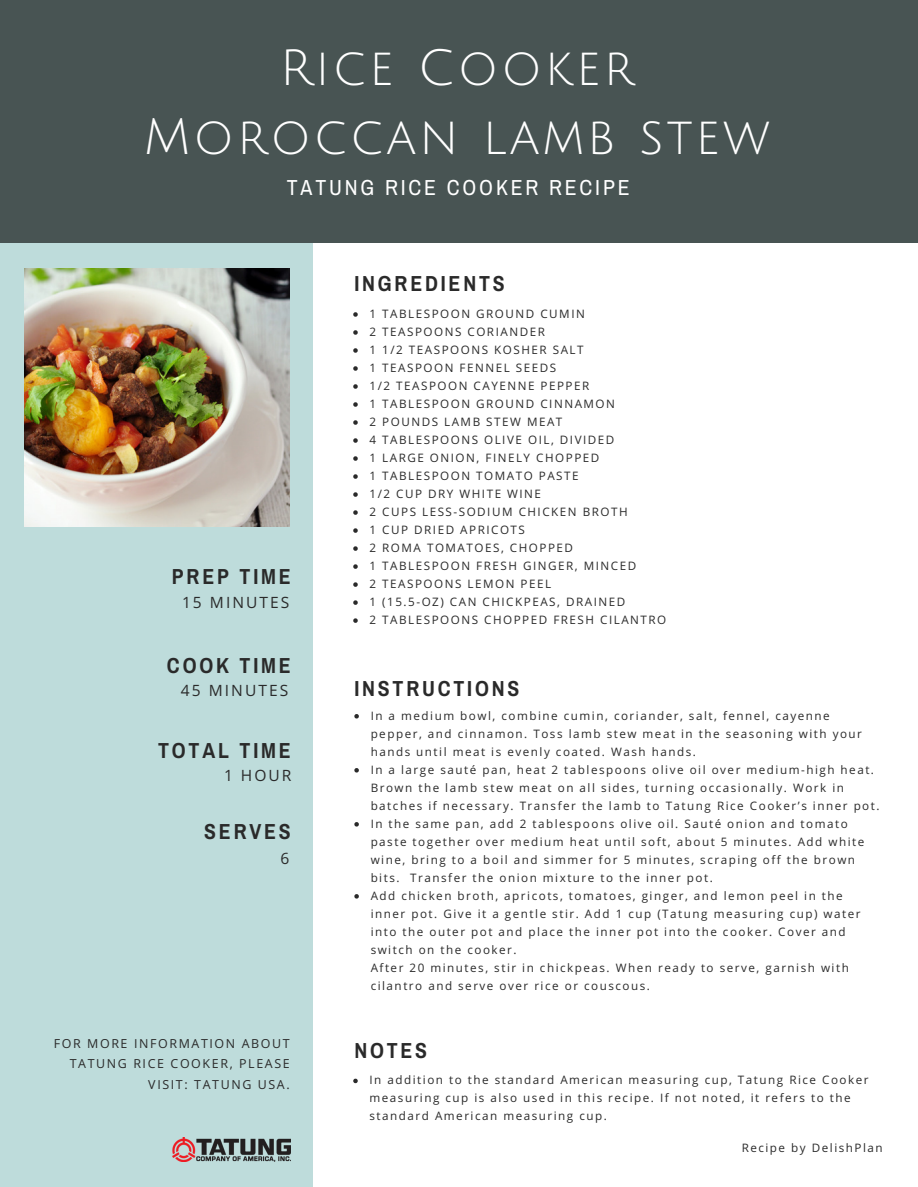
<style>
.page{position:relative;width:918px;height:1187px;background:#fff}
.page>*{position:absolute;margin:0;border:0;box-sizing:border-box;transform-origin:0 0}
.t1{font:49.8px/68.7px "Julius Sans One";letter-spacing:.06em;color:#fff;text-align:center}
.t2{font:700 21.75px "Archivo Narrow";letter-spacing:.13em;color:#2a2a2a}
.t3{font:21.75px "Archivo Narrow";letter-spacing:.13em;color:#fff}
.t4{font:15.6px "Open Sans";letter-spacing:.13em;color:#2a2a2a}
.t5{font:12.45px/20.2px "Open Sans";letter-spacing:.13em;color:#2a2a2a;text-align:right}
.t6{font:11.7px/18px "Open Sans";letter-spacing:.13em;color:#2a2a2a}
</style>
<div class="page">
<div style="left:0;top:0;width:918px;height:243px;background:#485453"></div>
<div style="left:0;top:243px;width:313px;height:943px;background:#bedcdb"></div>
<svg style="left:353px;top:312px;width:5px;height:5px"></svg>
<svg style="left:353px;top:330px;width:5px;height:5px"></svg>
<svg style="left:353px;top:348px;width:5px;height:5px"></svg>
<svg style="left:353px;top:366px;width:5px;height:5px"></svg>
<svg style="left:353px;top:384px;width:5px;height:5px"></svg>
<svg style="left:353px;top:402px;width:5px;height:5px"></svg>
<svg style="left:353px;top:420px;width:5px;height:5px"></svg>
<svg style="left:353px;top:438px;width:5px;height:5px"></svg>
<svg style="left:353px;top:456px;width:5px;height:5px"></svg>
<svg style="left:353px;top:474px;width:5px;height:5px"></svg>
<svg style="left:353px;top:492px;width:5px;height:5px"></svg>
<svg style="left:353px;top:510px;width:5px;height:5px"></svg>
<svg style="left:353px;top:528px;width:5px;height:5px"></svg>
<svg style="left:353px;top:546px;width:5px;height:5px"></svg>
<svg style="left:353px;top:564px;width:5px;height:5px"></svg>
<svg style="left:353px;top:582px;width:5px;height:5px"></svg>
<svg style="left:353px;top:600px;width:5px;height:5px"></svg>
<svg style="left:353px;top:618px;width:5px;height:5px"></svg>
<svg style="left:354px;top:714px;width:5px;height:4px"></svg>
<svg style="left:354px;top:768px;width:5px;height:4px"></svg>
<svg style="left:354px;top:822px;width:5px;height:4px"></svg>
<svg style="left:354px;top:894px;width:5px;height:4px"></svg>
<img style="left:172px;top:1137px;width:118px;height:24px">
<svg style="left:353px;top:1078px;width:5px;height:5px"></svg>
<img style="left:25px;top:268px;width:264px;height:258px">
<h1 class="t1" style="left:144px;top:35px;width:628px">Rice Cooker<br>Moroccan lamb stew</h1>
<h2 class="t3" style="left:287px;top:175px;width:344px">TATUNG RICE COOKER RECIPE</h2>
<h2 class="t2" style="left:172px;top:563px;width:120px">PREP TIME</h2>
<h3 class="t4" style="left:182px;top:591px;width:109px">15 MINUTES</h3>
<h2 class="t2" style="left:167px;top:652px;width:125px">COOK TIME</h2>
<h3 class="t4" style="left:181px;top:679px;width:109px">45 MINUTES</h3>
<h2 class="t2" style="left:158px;top:738px;width:134px">TOTAL TIME</h2>
<h3 class="t4" style="left:224px;top:764px;width:69px">1 HOUR</h3>
<h2 class="t2" style="left:204px;top:819px;width:88px">SERVES</h2>
<h3 class="t4" style="left:280px;top:847px;width:10px">6</h3>
<p class="t5" style="left:54px;top:1033px;width:238px">FOR MORE INFORMATION ABOUT<br>TATUNG RICE COOKER, PLEASE<br>VISIT: TATUNG USA.</p>
<h2 class="t2" style="left:354px;top:271px;width:152px">INGREDIENTS</h2>
<p class="t6" style="left:370px;top:304px;width:298px">1 TABLESPOON GROUND CUMIN<br>2 TEASPOONS CORIANDER<br>1 1/2 TEASPOONS KOSHER SALT<br>1 TEASPOON FENNEL SEEDS<br>1/2 TEASPOON CAYENNE PEPPER<br>1 TABLESPOON GROUND CINNAMON<br>2 POUNDS LAMB STEW MEAT<br>4 TABLESPOONS OLIVE OIL, DIVIDED<br>1 LARGE ONION, FINELY CHOPPED<br>1 TABLESPOON TOMATO PASTE<br>1/2 CUP DRY WHITE WINE<br>2 CUPS LESS-SODIUM CHICKEN BROTH<br>1 CUP DRIED APRICOTS<br>2 ROMA TOMATOES, CHOPPED<br>1 TABLESPOON FRESH GINGER, MINCED<br>2 TEASPOONS LEMON PEEL<br>1 (15.5-OZ) CAN CHICKPEAS, DRAINED<br>2 TABLESPOONS CHOPPED FRESH CILANTRO</p>
<h2 class="t2" style="left:354px;top:676px;width:167px">INSTRUCTIONS</h2>
<p class="t6" style="left:371px;top:706px;width:510px">In a medium bowl, combine cumin, coriander, salt, fennel, cayenne pepper, and cinnamon. Toss lamb stew meat in the seasoning with your hands until meat is evenly coated. Wash hands.<br>In a large sauté pan, heat 2 tablespoons olive oil over medium-high heat.<br>Brown the lamb stew meat on all sides, turning occasionally. Work in batches if necessary. Transfer the lamb to Tatung Rice Cooker’s inner pot.<br>In the same pan, add 2 tablespoons olive oil. Sauté onion and tomato paste together over medium heat until soft, about 5 minutes. Add white wine, bring to a boil and simmer for 5 minutes, scraping off the brown bits. Transfer the onion mixture to the inner pot.<br>Add chicken broth, apricots, tomatoes, ginger, and lemon peel in the inner pot. Give it a gentle stir. Add 1 cup (Tatung measuring cup) water into the outer pot and place the inner pot into the cooker. Cover and switch on the cooker.<br>After 20 minutes, stir in chickpeas. When ready to serve, garnish with cilantro and serve over rice or couscous.</p>
<h2 class="t2" style="left:354px;top:1037px;width:74px">NOTES</h2>
<p class="t6" style="left:370px;top:1070px;width:501px">In addition to the standard American measuring cup, Tatung Rice Cooker measuring cup is also used in this recipe. If not noted, it refers to the standard American measuring cup.</p>
<p class="t6" style="left:742px;top:1138px;width:143px">Recipe by DelishPlan</p>
</div>
